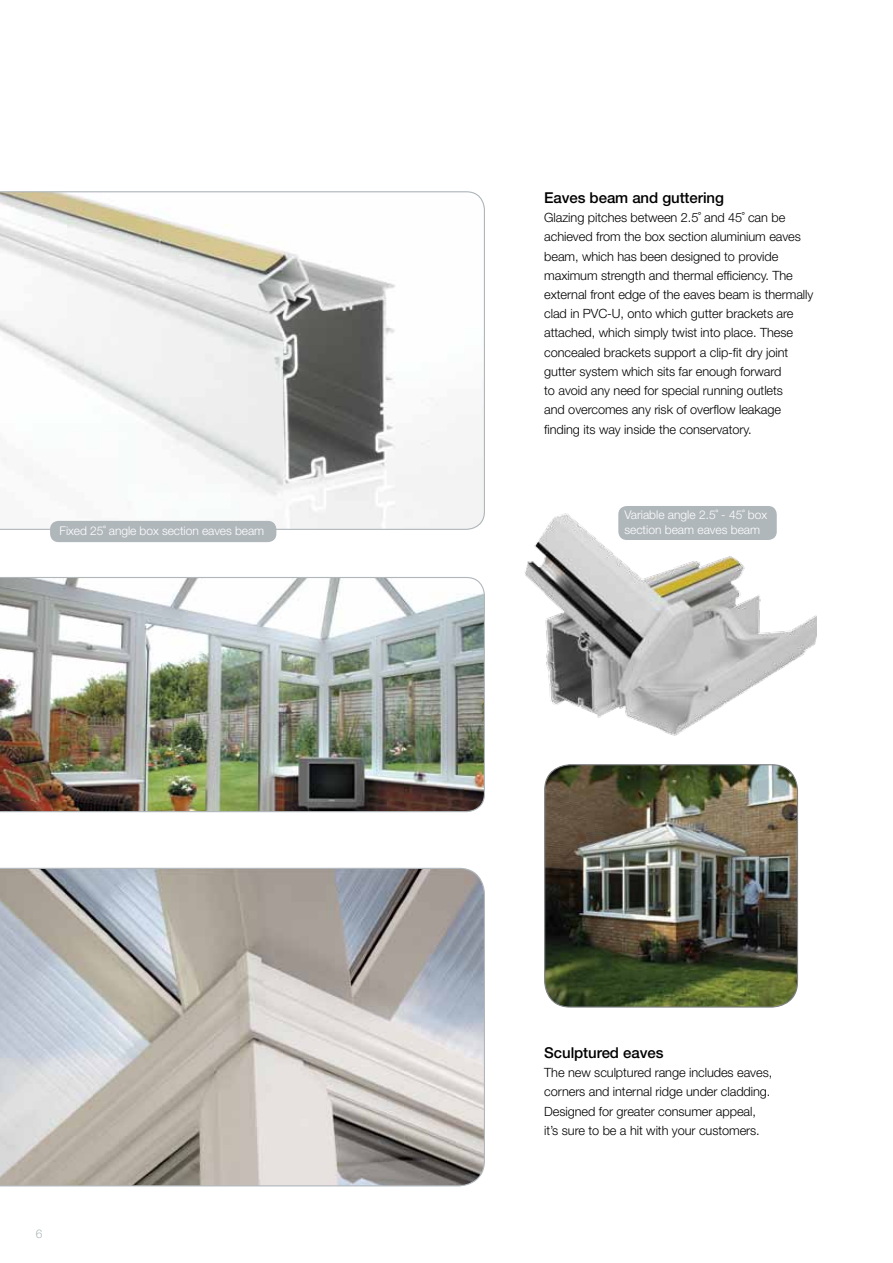
<style>
.page{position:relative;width:893px;height:1263px;background:#fff}
.page>*{position:absolute;margin:0;border:0;box-sizing:border-box;transform-origin:0 0}
.t1{font:500 15px "Helvetica Neue LT Std";letter-spacing:-.005em;color:#000}
.t2{font:300 12.75px/19.2px "Helvetica Neue LT Std";letter-spacing:-.005em;color:#000}
.t3{font:300 12px/14.4px "Helvetica Neue LT Std";color:#fff}
.t4{font:300 12px "Helvetica Neue LT Std";color:#b0b7bb}
</style>
<div class="page">
<svg style="left:0;top:191px;width:485px;height:339px"></svg>
<img style="left:525px;top:506px;width:291px;height:230px">
<img style="left:0;top:577px;width:485px;height:236px">
<svg style="left:0;top:867px;width:485px;height:320px;background:#b9b6b3"></svg>
<img style="left:545px;top:765px;width:252px;height:242px">
<div style="left:544px;top:764px;width:254px;height:243px;border:1px solid #808285;border-radius:26px"></div>
<div style="left:50px;top:521px;width:226px;height:21px;background:#b0b7bb;border-radius:9px"></div>
<div style="left:618px;top:506px;width:159px;height:34px;background:#b0b7bb;border-radius:9px"></div>
<p class="t3" style="left:60px;top:523px;width:206px">Fixed 25˚ angle box section eaves beam</p>
<p class="t4" style="left:36px;top:1226px;width:8px">6</p>
<p class="t1" style="left:544px;top:189px;width:181px">Eaves beam and guttering</p>
<p class="t2" style="left:544px;top:208px;width:271px">Glazing pitches between 2.5˚ and 45˚ can be achieved from the box section aluminium eaves beam, which has been designed to provide maximum strength and thermal efficiency. The external front edge of the eaves beam is thermally clad in PVC-U, onto which gutter brackets are attached, which simply twist into place. These concealed brackets support a clip-fit dry joint gutter system which sits far enough forward<br>to avoid any need for special running outlets<br>and overcomes any risk of overflow leakage finding its way inside the conservatory.</p>
<p class="t3" style="left:624px;top:507px;width:144px">Variable angle 2.5˚ - 45˚ box section beam eaves beam</p>
<p class="t1" style="left:544px;top:1044px;width:121px">Sculptured eaves</p>
<p class="t2" style="left:544px;top:1063px;width:230px">The new sculptured range includes eaves, corners and internal ridge under cladding.<br>Designed for greater consumer appeal, it’s sure to be a hit with your customers.</p>
</div>
